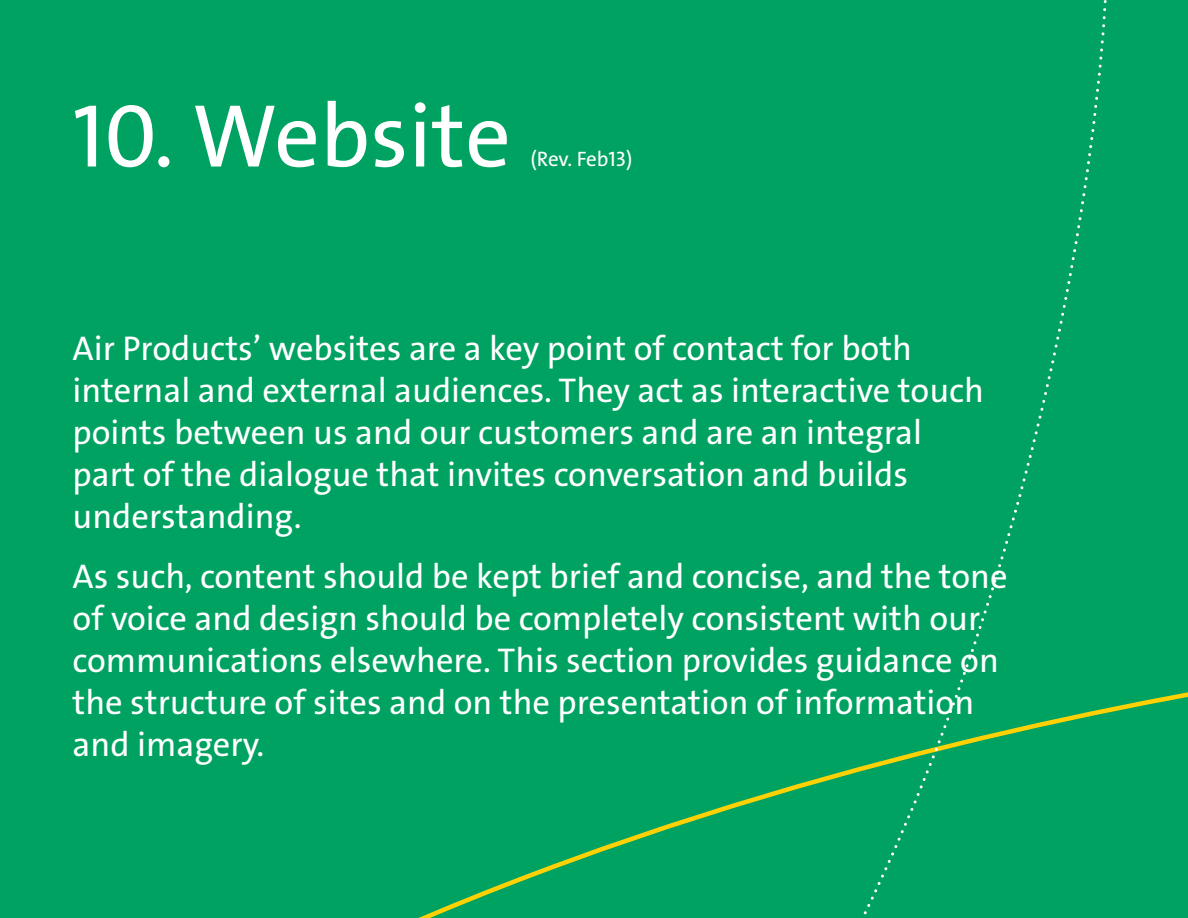
<style>
.page{position:relative;width:1188px;height:918px;background:#00a261}
.page>*{position:absolute;margin:0;border:0;box-sizing:border-box;transform-origin:0 0}
.t1{font:90px "The Sans LF";color:#fff}
.t2{font:34.5px/42px "The Sans LF";color:#fff}
.t3{font:21px "The Sans LF";letter-spacing:-.005em;color:#fff}
</style>
<div class="page">
<svg style="left:418px;top:692px;width:770px;height:226px"></svg>
<svg style="left:695px;top:0;width:414px;height:918px"></svg>
<h1 class="t1" style="left:73px;top:78px;width:440px">10. Website</h1>
<p class="t3" style="left:531px;top:146px;width:104px">(Rev. Feb13)</p>
<p class="t2" style="left:73px;top:327px;width:913px">Air Products’ websites are a key point of contact for both internal and external audiences. They act as interactive touch points between us and our customers and are an integral part of the dialogue that invites conversation and builds understanding.</p>
<p class="t2" style="left:73px;top:555px;width:937px">As such, content should be kept brief and concise, and the tone of voice and design should be completely consistent with our communications elsewhere. This section provides guidance on the structure of sites and on the presentation of information and imagery.</p>
</div>
